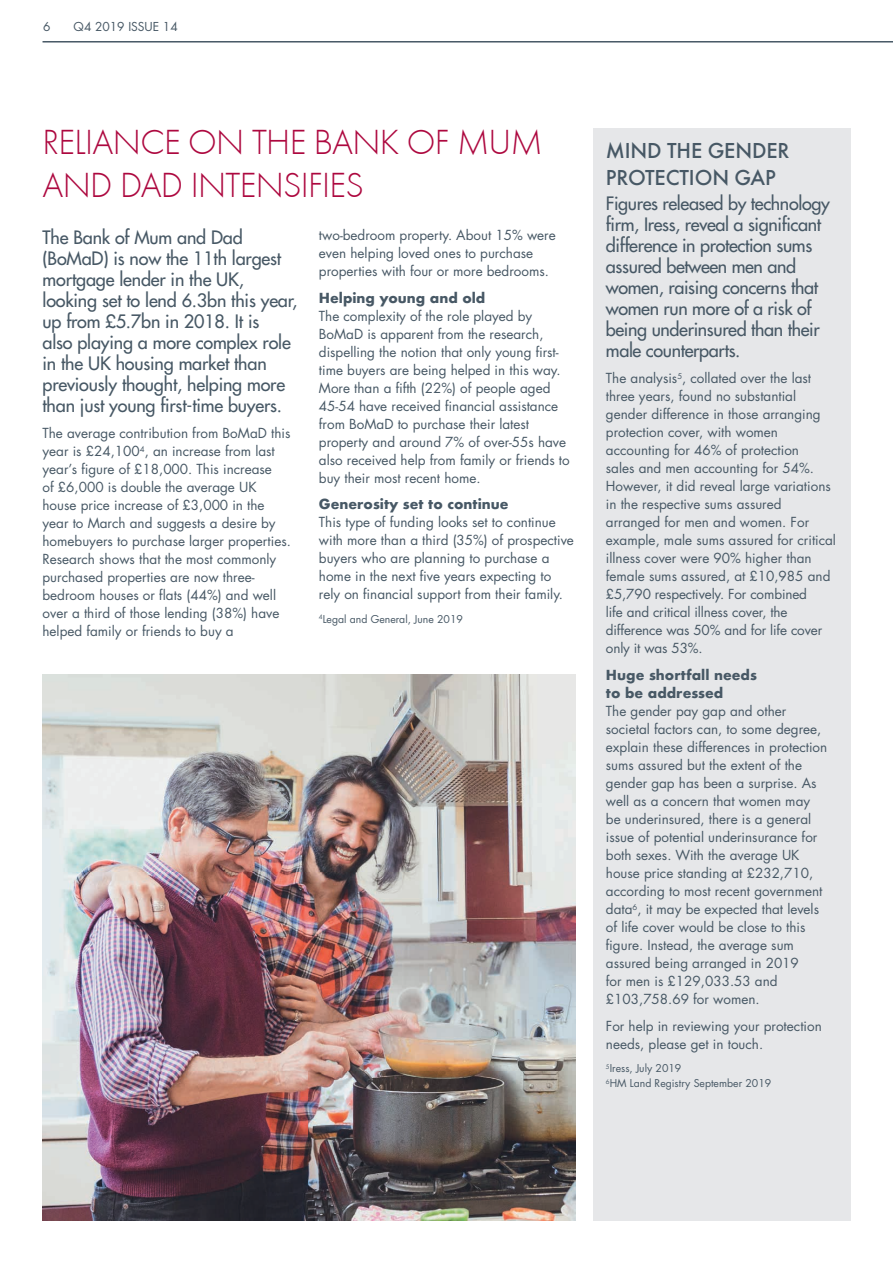
<style>
.page{position:relative;width:893px;height:1263px;background:#fff}
.page>*{position:absolute;margin:0;border:0;box-sizing:border-box;transform-origin:0 0}
.t1{font:36px/43.2px "Futura T Light";letter-spacing:-.02em;color:#ad083f}
.t2{font:500 22.5px/27px "Futura T";letter-spacing:-.005em;color:#475865}
.t3{font:18px/21px "Futura";letter-spacing:-.01em;color:#475865}
.t4{font:13.5px/18px "Futura";color:#475865}
.t5{font:700 13.5px/18px "Futura";color:#475865}
.t6{font:12px "Futura";color:#475865}
.t7{font:10.5px/15px "Futura";color:#475865}
</style>
<div class="page">
<hr style="left:43px;top:41px;width:850px;height:2px;background:#475865">
<img style="left:43px;top:674px;width:532px;height:546px">
<div style="left:593px;top:128px;width:257px;height:1092px;background:#e6e7e9"></div>
<p class="t6" style="left:43px;top:18px;width:9px">6</p>
<p class="t6" style="left:74px;top:18px;width:106px">Q4 2019 ISSUE 14</p>
<h1 class="t1" style="left:43px;top:121px;width:502px">RELIANCE ON THE BANK OF MUM<br>AND DAD INTENSIFIES</h1>
<p class="t3" style="left:43px;top:227px;width:256px">The Bank of Mum and Dad (BoMaD) is now the 11th largest mortgage lender in the UK, looking set to lend 6.3bn this year, up from £5.7bn in 2018. It is<br>also playing a more complex role in the UK housing market than previously thought, helping more than just young first-time buyers.</p>
<p class="t4" style="left:43px;top:424px;width:250px">The average contribution from BoMaD this year is £24,100<sup>4</sup>, an increase from last year’s figure of £18,000. This increase<br>of £6,000 is double the average UK house price increase of £3,000 in the year to March and suggests a desire by homebuyers to purchase larger properties.<br>Research shows that the most commonly purchased properties are now three&shy;bedroom houses or flats (44%) and well over a third of those lending (38%) have helped family or friends to buy a</p>
<p class="t4" style="left:319px;top:226px;width:238px">two-bedroom property. About 15% were even helping loved ones to purchase properties with four or more bedrooms.</p>
<p class="t5" style="left:319px;top:288px;width:168px">Helping young and old</p>
<p class="t4" style="left:319px;top:306px;width:252px">The complexity of the role played by BoMaD is apparent from the research, dispelling the notion that only young first&shy;time buyers are being helped in this way.<br>More than a fifth (22%) of people aged 45-54 have received financial assistance from BoMaD to purchase their latest property and around 7% of over-55s have also received help from family or friends to buy their most recent home.</p>
<p class="t5" style="left:319px;top:495px;width:191px">Generosity set to continue</p>
<p class="t4" style="left:319px;top:513px;width:257px">This type of funding looks set to continue with more than a third (35%) of prospective buyers who are planning to purchase a home in the next five years expecting to rely on financial support from their family.</p>
<p class="t7" style="left:319px;top:611px;width:146px"><sup>4</sup>Legal and General, June 2019</p>
<h2 class="t2" style="left:606px;top:136px;width:185px">MIND THE GENDER<br>PROTECTION GAP</h2>
<h3 class="t3" style="left:606px;top:193px;width:225px">Figures released by technology firm, Iress, reveal a significant difference in protection sums assured between men and women, raising concerns that women run more of a risk of being underinsured than their male counterparts.</h3>
<p class="t4" style="left:606px;top:369px;width:232px">The analysis<sup>5</sup>, collated over the last three years, found no substantial gender difference in those arranging protection cover, with women accounting for 46% of protection<br>sales and men accounting for 54%.<br>However, it did reveal large variations in the respective sums assured arranged for men and women. For example, male sums assured for critical illness cover were 90% higher than female sums assured, at £10,985 and £5,790 respectively. For combined<br>life and critical illness cover, the difference was 50% and for life cover only it was 53%.</p>
<p class="t5" style="left:606px;top:666px;width:152px">Huge shortfall needs to be addressed</p>
<p class="t4" style="left:606px;top:702px;width:223px">The gender pay gap and other societal factors can, to some degree, explain these differences in protection sums assured but the extent of the gender gap has been a surprise. As well as a concern that women may be underinsured, there is a general issue of potential underinsurance for both sexes. With the average UK house price standing at £232,710, according to most recent government data<sup>6</sup>, it may be expected that levels of life cover would be close to this figure. Instead, the average sum assured being arranged in 2019<br>for men is £129,033.53 and £103,758.69 for women.</p>
<p class="t4" style="left:606px;top:1016px;width:217px">For help in reviewing your protection needs, please get in touch.</p>
<p class="t7" style="left:606px;top:1060px;width:167px"><sup>5</sup>Iress, July 2019<br><sup>6</sup>HM Land Registry September 2019</p>
</div>
